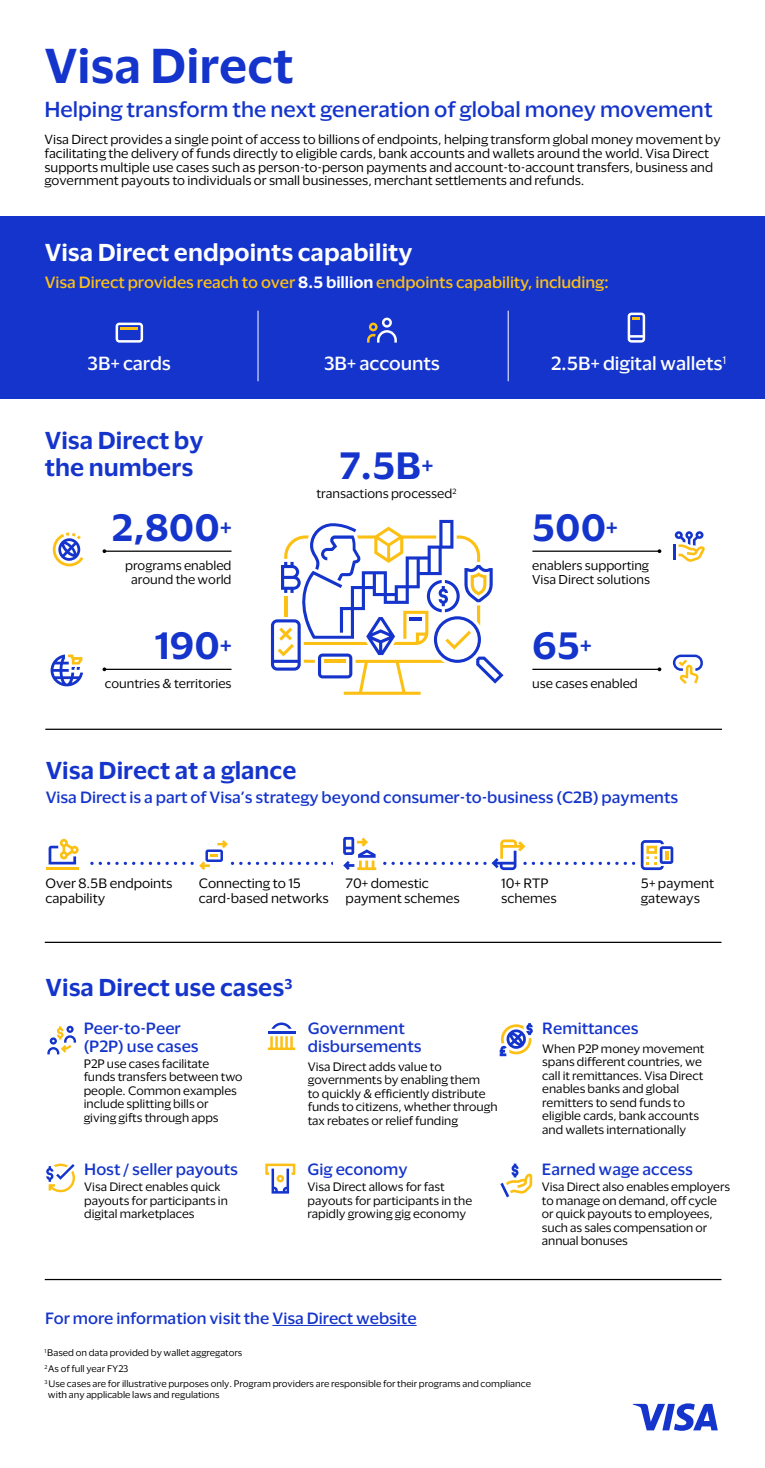
<style>
.page{position:relative;width:765px;height:1468px;background:#fff}
.page>*{position:absolute;margin:0;border:0;box-sizing:border-box;transform-origin:0 0}
.t1{font:600 45px "Visa Dialect";color:#1434cb}
.t2{font:600 35px "Visa Dialect";color:#1434cb}
.t3{font:600 22.5px/27px "Visa Dialect";color:#1434cb}
.t4{font:600 22.5px "Visa Dialect";color:#fff}
.t5{font:500 20px "Visa Dialect";color:#1434cb}
.t6{font:500 17.5px "Visa Dialect";letter-spacing:-.005em;color:#fff}
.t7{font:500 15px/18px "Visa Dialect";color:#1434cb}
.t8{font:500 15px "Visa Dialect";letter-spacing:-.005em;color:#fcc015}
.t9{font:12.5px/15px "Visa Dialect";color:#000}
.t10{font:12.12px/13.8px "Visa Dialect";color:#000}
.t11{font:11.88px/14.2px "Visa Dialect";color:#000;text-align:center}
.t12{font:11.25px/13.5px "Visa Dialect";color:#000}
.t13{font:8.75px/10.5px "Visa Dialect";color:#000}
.s1{font-weight:600;color:#fff}
.s2{font-size:22.5px}
</style>
<div class="page">
<div style="left:0;top:217px;width:765px;height:182px;background:#1434cb"></div>
<hr style="left:104px;top:551px;width:128px;height:1px;background:#000">
<svg style="left:52px;top:533px;width:31px;height:33px"></svg>
<svg style="left:271px;top:520px;width:233px;height:175px"></svg>
<hr style="left:532px;top:551px;width:128px;height:1px;background:#000">
<svg style="left:51px;top:654px;width:32px;height:32px"></svg>
<svg style="left:673px;top:655px;width:30px;height:29px"></svg>
<hr style="left:104px;top:669px;width:128px;height:1px;background:#000">
<svg style="left:641px;top:840px;width:32px;height:30px"></svg>
<hr style="left:258px;top:311px;width:1px;height:70px;background:#fff">
<hr style="left:508px;top:311px;width:1px;height:70px;background:#fff">
<hr style="left:45px;top:729px;width:677px;height:1px;background:#000">
<hr style="left:45px;top:942px;width:676px;height:1px;background:#000">
<hr style="left:268px;top:1031px;width:27px;height:3px;background:#1434cb">
<svg style="left:674px;top:531px;width:31px;height:31px"></svg>
<hr style="left:45px;top:1279px;width:676px;height:1px;background:#000">
<hr style="left:272px;top:1325px;width:145px;height:1px;background:#1434cb">
<hr style="left:532px;top:669px;width:128px;height:1px;background:#000">
<svg style="left:367px;top:318px;width:30px;height:25px"></svg>
<svg style="left:628px;top:313px;width:17px;height:30px"></svg>
<svg style="left:116px;top:323px;width:27px;height:20px"></svg>
<svg style="left:47px;top:1026px;width:29px;height:28px"></svg>
<svg style="left:271px;top:1023px;width:21px;height:6px"></svg>
<svg style="left:268px;top:1036px;width:27px;height:14px"></svg>
<svg style="left:46px;top:1164px;width:29px;height:28px"></svg>
<svg style="left:265px;top:1164px;width:30px;height:30px"></svg>
<svg style="left:500px;top:1023px;width:33px;height:33px"></svg>
<svg style="left:500px;top:1164px;width:32px;height:33px"></svg>
<svg style="left:633px;top:1403px;width:85px;height:28px"></svg>
<hr style="left:46px;top:868px;width:33px;height:2px;background:#fcc015">
<svg style="left:49px;top:839px;width:143px;height:26px"></svg>
<svg style="left:357px;top:870px;width:19px;height:1px"></svg>
<svg style="left:199px;top:837px;width:286px;height:33px"></svg>
<svg style="left:491px;top:839px;width:143px;height:31px"></svg>
<h1 class="t1" style="left:44px;top:31px;width:251px">Visa Direct</h1>
<h3 class="t5" style="left:44px;top:94px;width:670px">Helping transform the next generation of global money movement</h3>
<p class="t10" style="left:44px;top:132px;width:678px">Visa Direct provides a single point of access to billions of endpoints, helping transform global money movement by facilitating the delivery of funds directly to eligible cards, bank accounts and wallets around the world. Visa Direct supports multiple use cases such as person-to-person payments and account-to-account transfers, business and government payouts to individuals or small businesses, merchant settlements and refunds.</p>
<h3 class="t4" style="left:45px;top:235px;width:369px">Visa Direct endpoints capability</h3>
<h3 class="t8" style="left:45px;top:271px;width:566px">Visa Direct provides reach to over <span class="s1">8.5 billion</span> endpoints capability, including:</h3>
<h3 class="t6" style="left:88px;top:350px;width:85px">3B+ cards</h3>
<h3 class="t6" style="left:324px;top:350px;width:117px">3B+ accounts</h3>
<h3 class="t6" style="left:551px;top:350px;width:177px">2.5B+ digital wallets<sup>1</sup></h3>
<h3 class="t3" style="left:45px;top:425px;width:160px">Visa Direct by the numbers</h3>
<h2 class="t2" style="left:112px;top:500px;width:121px">2,800<span class="s2">+</span></h2>
<p class="t11" style="left:125px;top:557px;width:108px">programs enabled around the world</p>
<h2 class="t2" style="left:155px;top:618px;width:78px">190<span class="s2">+</span></h2>
<p class="t11" style="left:105px;top:675px;width:128px">countries &amp; territories</p>
<h2 class="t2" style="left:339px;top:438px;width:95px">7.5B<span class="s2">+</span></h2>
<p class="t11" style="left:317px;top:486px;width:141px">transactions processed<sup>2</sup></p>
<h2 class="t2" style="left:532px;top:500px;width:87px">500<span class="s2">+</span></h2>
<p class="t11" style="left:532px;top:557px;width:119px;text-align:left">enablers supporting<br>Visa Direct solutions</p>
<h2 class="t2" style="left:532px;top:618px;width:61px">65<span class="s2">+</span></h2>
<p class="t11" style="left:532px;top:675px;width:107px">use cases enabled</p>
<h3 class="t3" style="left:46px;top:755px;width:252px">Visa Direct at a glance</h3>
<h3 class="t7" style="left:46px;top:787px;width:634px">Visa Direct is a part of Visa’s strategy beyond consumer-to-business (C2B) payments</h3>
<p class="t9" style="left:46px;top:875px;width:129px">Over 8.5B endpoints capability</p>
<p class="t9" style="left:199px;top:875px;width:131px">Connecting to 15 card-based networks</p>
<p class="t9" style="left:346px;top:875px;width:116px">70+ domestic payment schemes</p>
<p class="t9" style="left:501px;top:875px;width:57px">10+ RTP schemes</p>
<p class="t9" style="left:641px;top:875px;width:75px">5+ payment gateways</p>
<h3 class="t3" style="left:46px;top:973px;width:248px">Visa Direct use cases<sup>3</sup></h3>
<h3 class="t7" style="left:84px;top:1018px;width:117px">Peer-to-Peer (P2P) use cases</h3>
<p class="t12" style="left:84px;top:1056px;width:160px">P2P use cases facilitate funds transfers between two people. Common examples include splitting bills or giving gifts through apps</p>
<h3 class="t7" style="left:84px;top:1160px;width:155px">Host / seller payouts</h3>
<p class="t12" style="left:84px;top:1180px;width:145px">Visa Direct enables quick payouts for participants in digital marketplaces</p>
<h3 class="t7" style="left:308px;top:1018px;width:115px">Government disbursements</h3>
<p class="t12" style="left:308px;top:1059px;width:191px">Visa Direct adds value to governments by enabling them<br>to quickly &amp; efficiently distribute funds to citizens, whether through tax rebates or relief funding</p>
<h3 class="t7" style="left:308px;top:1159px;width:101px">Gig economy</h3>
<p class="t12" style="left:308px;top:1179px;width:166px">Visa Direct allows for fast payouts for participants in the rapidly growing gig economy</p>
<h3 class="t7" style="left:542px;top:1018px;width:98px">Remittances</h3>
<p class="t12" style="left:542px;top:1041px;width:164px">When P2P money movement spans different countries, we call it remittances. Visa Direct enables banks and global remitters to send funds to eligible cards, bank accounts and wallets internationally</p>
<h3 class="t7" style="left:542px;top:1160px;width:153px">Earned wage access</h3>
<p class="t12" style="left:542px;top:1180px;width:190px">Visa Direct also enables employers to manage on demand, off cycle or quick payouts to employees, such as sales compensation or annual bonuses</p>
<h3 class="t7" style="left:45px;top:1308px;width:373px">For more information visit the Visa Direct website</h3>
<p class="t13" style="left:44px;top:1347px;width:200px"><sup>1</sup> Based on data provided by wallet aggregators</p>
<p class="t13" style="left:44px;top:1363px;width:86px"><sup>2</sup> As of full year FY23</p>
<p class="t13" style="left:48px;top:1378px;width:485px;text-indent:-4px"><sup>3</sup> Use cases are for illustrative purposes only. Program providers are responsible for their programs and compliance with any applicable laws and regulations</p>
</div>
